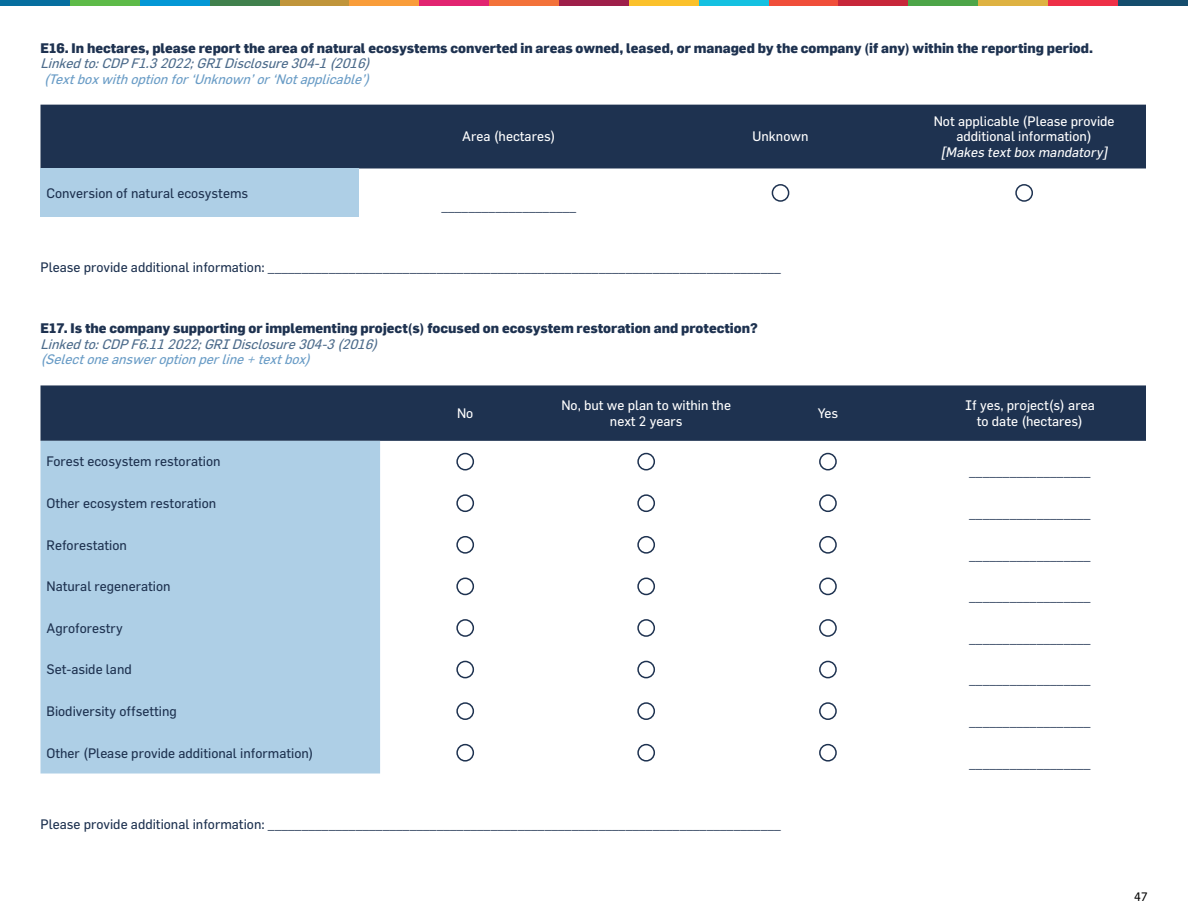
<style>
.page{position:relative;width:1188px;height:918px;background:#fff}
.page>*{position:absolute;margin:0;border:0;box-sizing:border-box;transform-origin:0 0}
.t1{font:13.5px "Flama";color:#1e3250}
.t2{font:800 13.5px "Flama";color:#1e3250}
.t3{font:13.5px/15.5px "Flama";color:#fff;text-align:center}
.t4{font:italic 13.5px "Flama";color:#4c6b8b}
.t5{font:italic 13.5px "Flama";color:#699cc6}
.t6{font:italic 13.5px "Flama";color:#fff}
.t7{font:12px "Flama";color:#000}
</style>
<div class="page">
<div style="left:1118px;top:0;width:70px;height:6px;background:#154d6d"></div>
<div style="left:1048px;top:0;width:70px;height:6px;background:#ee3047"></div>
<div style="left:978px;top:0;width:70px;height:6px;background:#deb242"></div>
<div style="left:908px;top:0;width:70px;height:6px;background:#4da548"></div>
<div style="left:838px;top:0;width:70px;height:6px;background:#c7273a"></div>
<div style="left:769px;top:0;width:69px;height:6px;background:#f04e3a"></div>
<div style="left:699px;top:0;width:70px;height:6px;background:#15c1e1"></div>
<div style="left:629px;top:0;width:70px;height:6px;background:#fbc12b"></div>
<div style="left:559px;top:0;width:70px;height:6px;background:#9e1f4a"></div>
<div style="left:489px;top:0;width:70px;height:6px;background:#f3723a"></div>
<div style="left:419px;top:0;width:70px;height:6px;background:#e22471"></div>
<div style="left:349px;top:0;width:70px;height:6px;background:#f99d3a"></div>
<div style="left:279px;top:0;width:70px;height:6px;background:#c0953b"></div>
<div style="left:210px;top:0;width:69px;height:6px;background:#41814d"></div>
<div style="left:140px;top:0;width:70px;height:6px;background:#0497d5"></div>
<div style="left:70px;top:0;width:70px;height:6px;background:#5ebb49"></div>
<div style="left:0;top:0;width:70px;height:6px;background:#066e9f"></div>
<div style="left:40px;top:105px;width:1106px;height:63px;background:#1e3250"></div>
<div style="left:40px;top:168px;width:319px;height:49px;background:#aecfe6"></div>
<div style="left:772px;top:184px;width:17px;height:18px;border:2px solid #1e3250;border-radius:50%"></div>
<div style="left:1015px;top:184px;width:18px;height:18px;border:2px solid #1e3250;border-radius:50%"></div>
<div style="left:40px;top:385px;width:1106px;height:56px;background:#1e3250"></div>
<div style="left:40px;top:441px;width:340px;height:333px;background:#aecfe6"></div>
<div style="left:456px;top:453px;width:18px;height:17px;border:2px solid #1e3250;border-radius:50%"></div>
<div style="left:637px;top:453px;width:18px;height:17px;border:2px solid #1e3250;border-radius:50%"></div>
<div style="left:819px;top:453px;width:18px;height:17px;border:2px solid #1e3250;border-radius:50%"></div>
<div style="left:456px;top:494px;width:18px;height:18px;border:2px solid #1e3250;border-radius:50%"></div>
<div style="left:637px;top:494px;width:18px;height:18px;border:2px solid #1e3250;border-radius:50%"></div>
<div style="left:819px;top:494px;width:18px;height:18px;border:2px solid #1e3250;border-radius:50%"></div>
<div style="left:456px;top:536px;width:18px;height:18px;border:2px solid #1e3250;border-radius:50%"></div>
<div style="left:637px;top:536px;width:18px;height:18px;border:2px solid #1e3250;border-radius:50%"></div>
<div style="left:819px;top:536px;width:18px;height:18px;border:2px solid #1e3250;border-radius:50%"></div>
<div style="left:456px;top:578px;width:18px;height:17px;border:2px solid #1e3250;border-radius:50%"></div>
<div style="left:637px;top:578px;width:18px;height:17px;border:2px solid #1e3250;border-radius:50%"></div>
<div style="left:819px;top:578px;width:18px;height:17px;border:2px solid #1e3250;border-radius:50%"></div>
<div style="left:456px;top:619px;width:18px;height:18px;border:2px solid #1e3250;border-radius:50%"></div>
<div style="left:637px;top:619px;width:18px;height:18px;border:2px solid #1e3250;border-radius:50%"></div>
<div style="left:819px;top:619px;width:18px;height:18px;border:2px solid #1e3250;border-radius:50%"></div>
<div style="left:456px;top:661px;width:18px;height:17px;border:2px solid #1e3250;border-radius:50%"></div>
<div style="left:637px;top:661px;width:18px;height:17px;border:2px solid #1e3250;border-radius:50%"></div>
<div style="left:819px;top:661px;width:18px;height:17px;border:2px solid #1e3250;border-radius:50%"></div>
<div style="left:456px;top:702px;width:18px;height:18px;border:2px solid #1e3250;border-radius:50%"></div>
<div style="left:637px;top:702px;width:18px;height:18px;border:2px solid #1e3250;border-radius:50%"></div>
<div style="left:819px;top:702px;width:18px;height:18px;border:2px solid #1e3250;border-radius:50%"></div>
<div style="left:456px;top:744px;width:18px;height:18px;border:2px solid #1e3250;border-radius:50%"></div>
<div style="left:637px;top:744px;width:18px;height:18px;border:2px solid #1e3250;border-radius:50%"></div>
<div style="left:819px;top:744px;width:18px;height:18px;border:2px solid #1e3250;border-radius:50%"></div>
<p class="t2" style="left:40px;top:38px;width:1054px">E16. In hectares, please report the area of natural ecosystems converted in areas owned, leased, or managed by the company (if any) within the reporting period.</p>
<p class="t4" style="left:40px;top:55px;width:335px">Linkedto:CDPF1.32022;GRIDisclosure304-1(2016)</p>
<p class="t5" style="left:44px;top:71px;width:331px">(Textboxwithoptionfor‘Unknown’or‘Notapplicable’)</p>
<p class="t1" style="left:46px;top:185px;width:203px">Conversion of natural ecosystems</p>
<p class="t3" style="left:462px;top:129px;width:95px">Area (hectares)</p>
<p class="t3" style="left:753px;top:129px;width:57px">Unknown</p>
<p class="t1" style="left:441px;top:198px;width:136px">____________________</p>
<p class="t1" style="left:40px;top:259px;width:742px">Please provide additional information: ____________________________________________________________________________</p>
<p class="t2" style="left:40px;top:319px;width:719px">E17. Is the company supporting or implementing project(s) focused on ecosystem restoration and protection?</p>
<p class="t4" style="left:40px;top:336px;width:343px">Linkedto:CDPF6.112022;GRIDisclosure304-3(2016)</p>
<p class="t5" style="left:40px;top:351px;width:276px">(Selectoneansweroptionperline+textbox)</p>
<p class="t3" style="left:934px;top:113px;width:182px">Not applicable (Please provide additional information)</p>
<p class="t6" style="left:940px;top:144px;width:172px">[Makes textbox mandatory]</p>
<p class="t1" style="left:47px;top:453px;width:176px">Forest ecosystem restoration</p>
<p class="t1" style="left:47px;top:495px;width:171px">Other ecosystem restoration</p>
<p class="t1" style="left:47px;top:537px;width:82px">Reforestation</p>
<p class="t1" style="left:47px;top:578px;width:126px">Natural regeneration</p>
<p class="t1" style="left:47px;top:620px;width:78px">Agroforestry</p>
<p class="t1" style="left:47px;top:661px;width:87px">Set-aside land</p>
<p class="t1" style="left:47px;top:703px;width:132px">Biodiversity offsetting</p>
<p class="t1" style="left:47px;top:745px;width:269px">Other (Please provide additional information)</p>
<p class="t3" style="left:457px;top:405px;width:18px">No</p>
<p class="t3" style="left:561px;top:397px;width:171px">No, but we plan to within the next 2 years</p>
<p class="t3" style="left:818px;top:405px;width:22px">Yes</p>
<p class="t3" style="left:965px;top:397px;width:131px">If yes, project(s) area to date (hectares)</p>
<p class="t1" style="left:969px;top:463px;width:123px">__________________</p>
<p class="t1" style="left:969px;top:505px;width:123px">__________________</p>
<p class="t1" style="left:969px;top:547px;width:123px">__________________</p>
<p class="t1" style="left:969px;top:588px;width:123px">__________________</p>
<p class="t1" style="left:969px;top:630px;width:123px">__________________</p>
<p class="t1" style="left:969px;top:671px;width:123px">__________________</p>
<p class="t1" style="left:969px;top:713px;width:123px">__________________</p>
<p class="t1" style="left:969px;top:754px;width:123px">__________________</p>
<p class="t1" style="left:40px;top:816px;width:742px">Please provide additional information: ____________________________________________________________________________</p>
<p class="t7" style="left:1134px;top:889px;width:15px">47</p>
</div>
